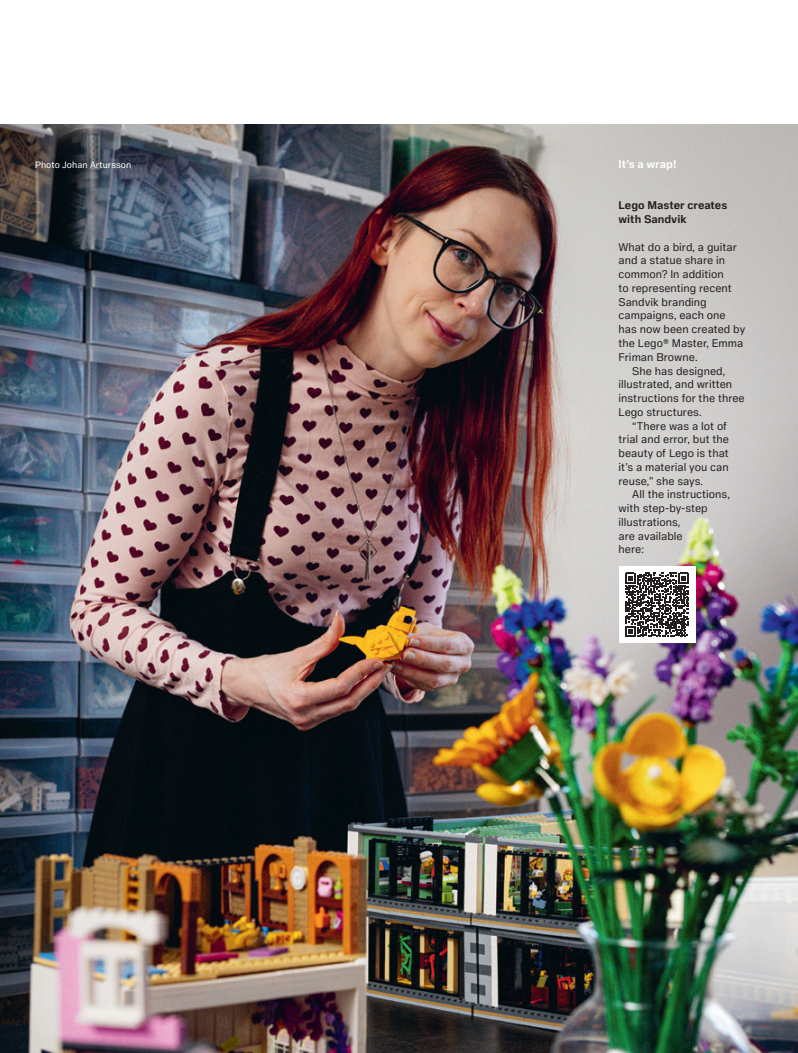
<style>
.page{position:relative;width:798px;height:1053px;background:#fff}
.page>*{position:absolute;margin:0;border:0;box-sizing:border-box;transform-origin:0 0}
.Body_text__indrag{font:11.25px/13.8px "Sandvik Sans Text";color:#231f20}
.Body_text{font:11.25px/13.8px "Sandvik Sans Text";color:#231f20}
.Body_headline{font:700 11.25px/13.8px "Sandvik Sans Text";color:#231f20}
.Body_headline-2{font:700 11.25px "Sandvik Sans Text";color:#fff}
.t1{font:9.25px "Sandvik Sans Text";color:#fff}
</style>
<div class="page">
<img style="left:0;top:124px;width:797px;height:928px">
<div style="left:618px;top:566px;width:77px;height:77px;background:#fff"></div>
<svg style="left:625px;top:572px;width:64px;height:65px"></svg>
<p class="t1" style="left:35px;top:159px;width:98px">Photo Johan Artursson</p>
<p class="Body_headline-2" style="left:618px;top:157px;width:59px">It’s a wrap!</p>
<p class="Body_headline" style="left:618px;top:198px;width:110px">Lego Master creates with Sandvik</p>
<p class="Body_text" style="left:618px;top:240px;width:128px">What do a bird, a guitar and a statue share in common? In addition<br>to representing recent<br>Sandvik branding campaigns, each one has now been created by the Lego® Master, Emma<br>Friman Browne.</p>
<p class="Body_text__indrag" style="left:618px;top:363px;width:128px;text-indent:14px">She has designed, illustrated, and written instructions for the three<br>Lego structures.</p>
<p class="Body_text__indrag" style="left:618px;top:418px;width:112px;text-indent:14px">“There was a lot of trial and error, but the beauty of Lego is that it’s a material you can reuse,” she says.</p>
<p class="Body_text__indrag" style="left:618px;top:487px;width:113px;text-indent:14px">All the instructions, with step-by-step illustrations,<br>are available<br>here:</p>
</div>
